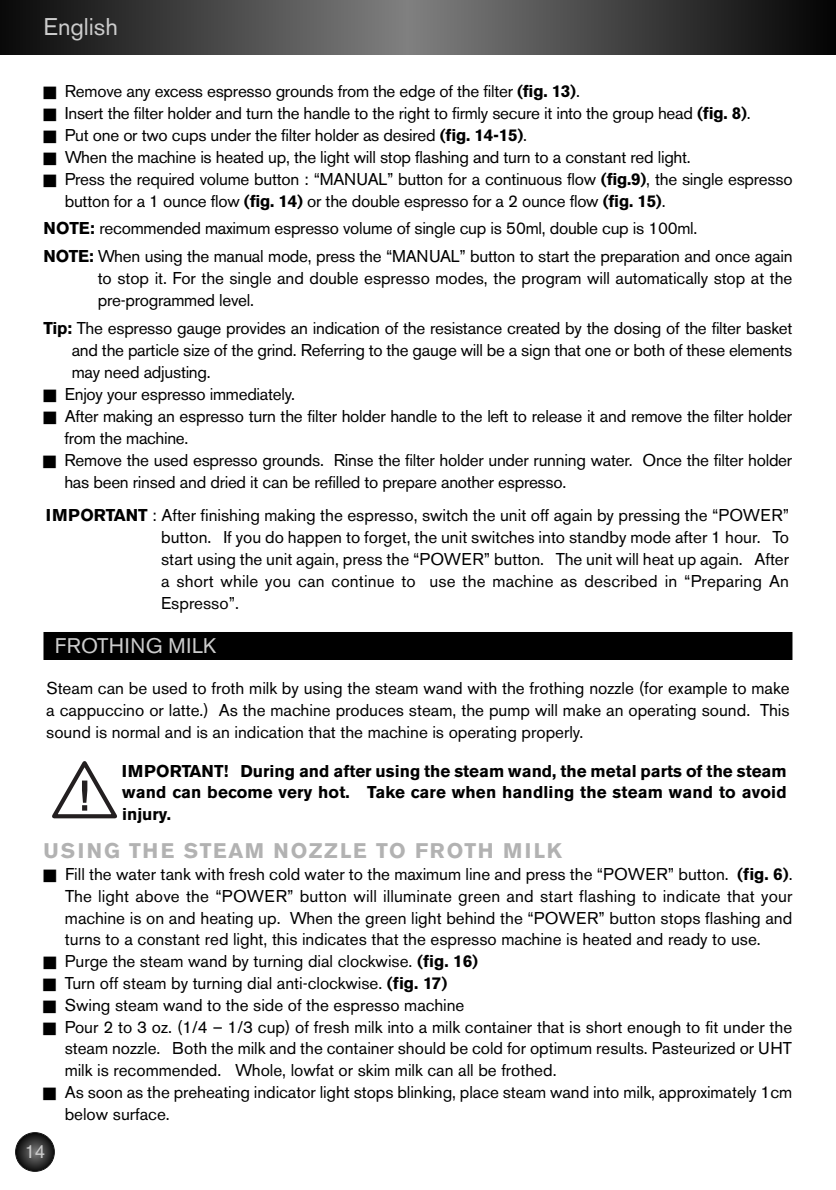
<style>
.page{position:relative;width:836px;height:1190px;background:#fff}
.page>*{position:absolute;margin:0;border:0;box-sizing:border-box;transform-origin:0 0}
.t1{font:24px "Akzidenz Grotesk BE";color:#ccc}
.t2{font:700 21px "Akzidenz Grotesk BE";letter-spacing:.075em;color:#b2b2b2}
.t3{font:21px "Akzidenz Grotesk BE";letter-spacing:.02em;color:#ccc}
.t4{font:19px "Akzidenz Grotesk BE";color:#ccc;scale:.95 1}
.t5{font:17px/22px "Akzidenz Grotesk BE";letter-spacing:-.015em;color:#000}
.t6{font:700 17px/21.4px "Akzidenz Grotesk BE";letter-spacing:.01em;color:#000;text-align:justify}
.s1{font-weight:700}
</style>
<div class="page">
<div style="left:43px;top:632px;width:749px;height:28px;background:#000"></div>
<svg style="left:52px;top:761px;width:65px;height:57px"></svg>
<svg style="left:0;top:0;width:835px;height:55px;background:#424242"></svg>
<svg style="left:16px;top:1133px;width:38px;height:38px"></svg>
<div style="left:15px;top:1132px;width:40px;height:40px;border:2px solid #000;border-radius:50%"></div>
<h1 class="t1" style="left:43px;top:18px;width:76px">English</h1>
<p class="t5" style="left:43px;top:82px;width:537px">■ Remove any excess espresso grounds from the edge of the filter <span class="s1">(fig. 13)</span>.</p>
<p class="t5" style="left:43px;top:104px;width:708px">■ Insert the filter holder and turn the handle to the right to firmly secure it into the group head <span class="s1">(fig. 8)</span>.</p>
<p class="t5" style="left:43px;top:126px;width:485px">■ Put one or two cups under the filter holder as desired <span class="s1">(fig. 14-15)</span>.</p>
<p class="t5" style="left:43px;top:148px;width:648px">■ When the machine is heated up, the light will stop flashing and turn to a constant red light.</p>
<p class="t5" style="left:65px;top:170px;width:729px;text-indent:-21px">■ Press the required volume button : “MANUAL” button for a continuous flow <span class="s1">(fig.9)</span>, the single espresso button for a 1 ounce flow <span class="s1">(fig. 14)</span> or the double espresso for a 2 ounce flow <span class="s1">(fig. 15)</span>.</p>
<p class="t5" style="left:43px;top:216px;width:750px;line-height:27.6px"><span class="s1">NOTE:</span> recommended maximum espresso volume of single cup is 50ml, double cup is 100ml.<br><span class="s1">NOTE:</span> When using the manual mode, press the “MANUAL” button to start the preparation and once again</p>
<p class="t5" style="left:98px;top:269px;width:696px">to stop it. For the single and double espresso modes, the program will automatically stop at the pre-programmed level.</p>
<p class="t5" style="left:72px;top:319px;width:722px;text-align:justify;text-indent:-28px"><span class="s1">Tip:</span> The espresso gauge provides an indication of the resistance created by the dosing of the filter basket and the particle size of the grind. Referring to the gauge will be a sign that one or both of these elements may need adjusting.</p>
<p class="t5" style="left:43px;top:385px;width:253px">■ Enjoy your espresso immediately.</p>
<p class="t5" style="left:64px;top:407px;width:729px;text-indent:-21px">■ After making an espresso turn the filter holder handle to the left to release it and remove the filter holder from the machine.</p>
<p class="t5" style="left:64px;top:451px;width:729px;text-indent:-21px">■ Remove the used espresso grounds. Rinse the filter holder under running water. Once the filter holder has been rinsed and dried it can be refilled to prepare another espresso.</p>
<p class="t5" style="left:161px;top:506px;width:629px;text-align:justify;text-indent:-115px"><span class="s1">IMPORTANT</span> : After finishing making the espresso, switch the unit off again by pressing the “POWER” button. If you do happen to forget, the unit switches into standby mode after 1 hour. To start using the unit again, press the “POWER” button. The unit will heat up again. After a short while you can continue to use the machine as described in “Preparing An Espresso”.</p>
<p class="t3" style="left:55px;top:639px;width:163px">FROTHING MILK</p>
<p class="t5" style="left:46px;top:679px;width:744px;text-align:justify">Steam can be used to froth milk by using the steam wand with the frothing nozzle (for example to make a cappuccino or latte.) As the machine produces steam, the pump will make an operating sound. This sound is normal and is an indication that the machine is operating properly.</p>
<p class="t6" style="left:122px;top:761px;width:666px">IMPORTANT! During and after using the steam wand, the metal parts of the steam wand can become very hot. Take care when handling the steam wand to avoid injury.</p>
<p class="t2" style="left:43px;top:842px;width:519px">USING THE STEAM NOZZLE TO FROTH MILK</p>
<p class="t5" style="left:65px;top:865px;width:729px;text-align:justify;text-indent:-21px">■ Fill the water tank with fresh cold water to the maximum line and press the “POWER” button. <span class="s1">(fig. 6)</span>.<br>The light above the “POWER” button will illuminate green and start flashing to indicate that your machine is on and heating up. When the green light behind the “POWER” button stops flashing and turns to a constant red light, this indicates that the espresso machine is heated and ready to use.</p>
<p class="t5" style="left:43px;top:952px;width:436px">■ Purge the steam wand by turning dial clockwise. <span class="s1">(fig. 16)</span></p>
<p class="t5" style="left:43px;top:974px;width:405px">■ Turn off steam by turning dial anti-clockwise. <span class="s1">(fig. 17)</span></p>
<p class="t5" style="left:43px;top:995px;width:422px">■ Swing steam wand to the side of the espresso machine</p>
<p class="t5" style="left:65px;top:1017px;width:728px;text-align:justify;text-indent:-22px">■ Pour 2 to 3 oz. (1/4 – 1/3 cup) of fresh milk into a milk container that is short enough to fit under the steam nozzle. Both the milk and the container should be cold for optimum results. Pasteurized or UHT milk is recommended. Whole, lowfat or skim milk can all be frothed.</p>
<p class="t5" style="left:65px;top:1083px;width:728px;text-indent:-22px">■ As soon as the preheating indicator light stops blinking, place steam wand into milk, approximately 1cm below surface.</p>
<p class="t4" style="left:25px;top:1144px;width:23px">14</p>
</div>
